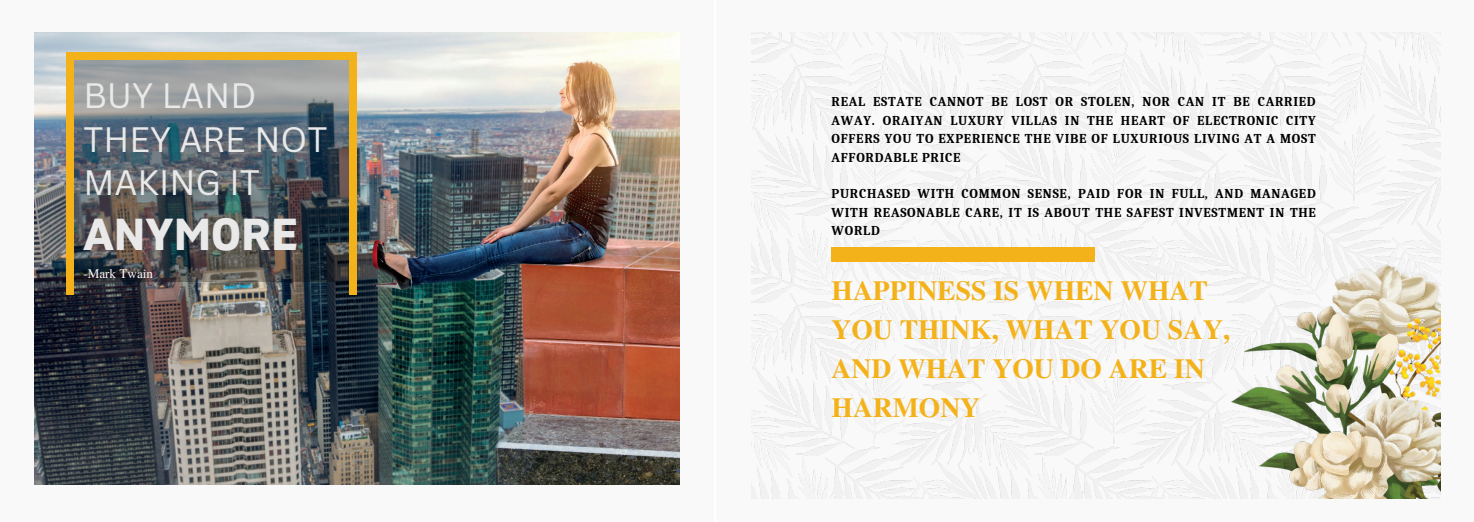
<style>
.page{position:relative;width:1474px;height:522px;background:#fff}
.page>*{position:absolute;margin:0;border:0;box-sizing:border-box;transform-origin:0 0}
.t1{font:700 44.62px "Gilam";color:#e9e9e9}
.t2{font:34.3px/43.3px "Canva Sans";color:#e9e9e9}
.t3{font:700 27.56px/38.8px "Te X Gyre Termes";color:#f4b21a}
.t4{font:700 13.12px/18.4px "Caladea";letter-spacing:.055em;color:#000;text-align:justify}
.t5{font:13.12px "Te X Gyre Termes";color:#fafafa}
</style>
<div class="page">
<div style="left:0;top:0;width:1473px;height:521px;background:#f9f9f9"></div>
<hr style="left:713px;top:0;width:3px;height:521px;background:#fff">
<img style="left:751px;top:32px;width:689px;height:466px">
<img style="left:35px;top:32px;width:644px;height:451px">
<img style="left:73px;top:60px;width:276px;height:221px">
<div style="left:66px;top:52px;width:7px;height:242px;background:#f4b21a"></div>
<div style="left:349px;top:52px;width:8px;height:242px;background:#f4b21a"></div>
<div style="left:66px;top:52px;width:286px;height:8px;background:#f4b21a"></div>
<img style="left:1231px;top:266px;width:209px;height:232px">
<div style="left:831px;top:247px;width:264px;height:14px;background:#f4b21a"></div>
<h2 class="t2" style="left:83px;top:73px;width:245px">BUY LAND<br>THEY ARE NOT<br>MAKING IT</h2>
<h1 class="t1" style="left:83px;top:207px;width:216px">ANYMORE</h1>
<p class="t5" style="left:83px;top:264px;width:71px">-Mark Twain</p>
<p class="t4" style="left:831px;top:93px;width:485px">REAL ESTATE CANNOT BE LOST OR STOLEN, NOR CAN IT BE CARRIED AWAY. ORAIYAN LUXURY VILLAS IN THE HEART OF ELECTRONIC CITY OFFERS YOU TO EXPERIENCE THE VIBE OF LUXURIOUS LIVING AT A MOST AFFORDABLE PRICE</p>
<p class="t4" style="left:831px;top:185px;width:486px">PURCHASED WITH COMMON SENSE, PAID FOR IN FULL, AND MANAGED WITH REASONABLE CARE, IT IS ABOUT THE SAFEST INVESTMENT IN THE WORLD</p>
<h3 class="t3" style="left:831px;top:270px;width:400px">HAPPINESS IS WHEN WHAT<br>YOU THINK, WHAT YOU SAY,<br>AND WHAT YOU DO ARE IN<br>HARMONY</h3>
</div>
